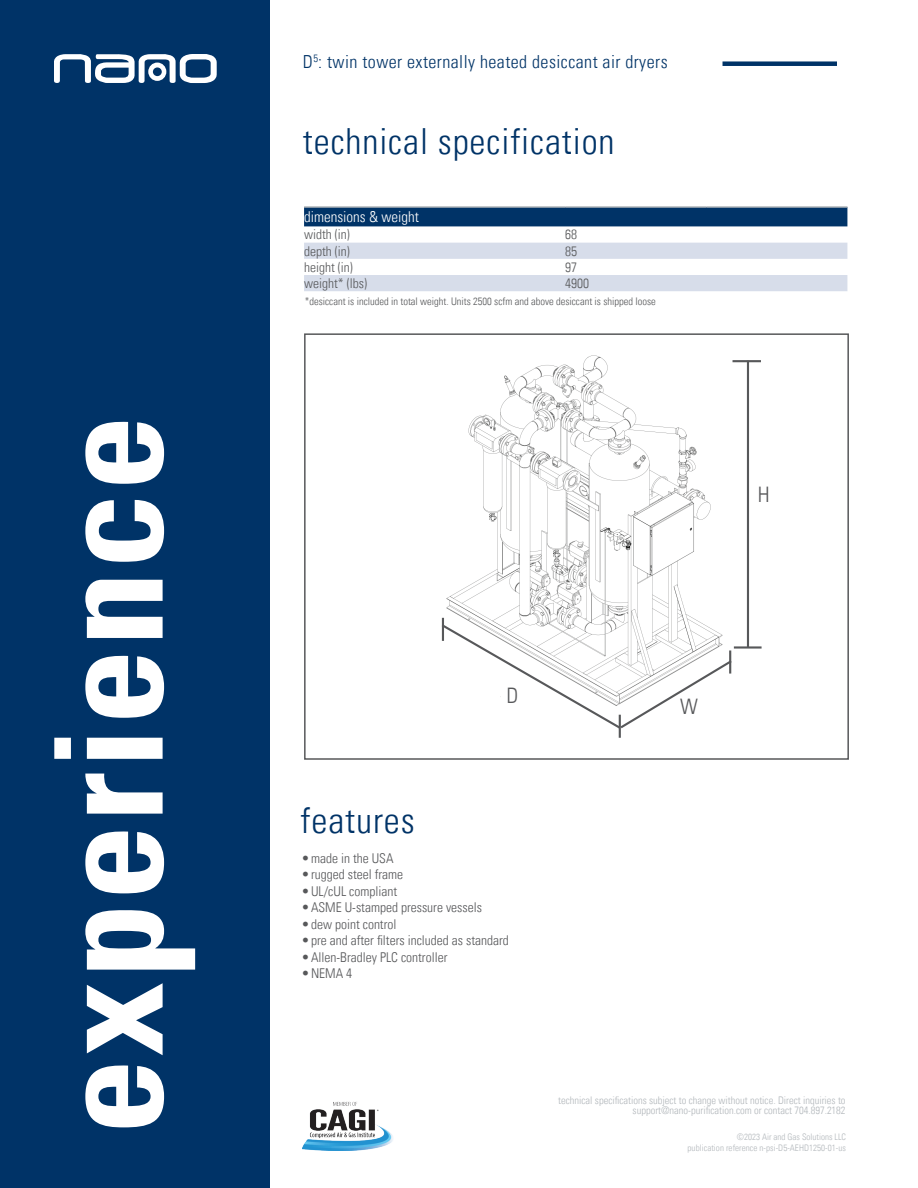
<style>
.page{position:relative;width:918px;height:1188px;background:#fff}
.page>*{position:absolute;margin:0;border:0;box-sizing:border-box;transform-origin:0 0}
.t1{font:700 condensed 150px "Univers LT Std";letter-spacing:.02em;color:#fff}
.t2{font:300 condensed 36px "Univers LT";letter-spacing:.025em;color:#003367}
.t3{font:300 condensed 21.3px "Univers LT";color:#57585a}
.t4{font:300 condensed 18px "Univers LT";letter-spacing:.025em;color:#003367}
.t5{font:300 condensed 15px "Univers LT";color:#fff}
.t6{font:300 condensed 13.5px "Univers LT";color:#57585a}
.t7{font:300 condensed 10.5px/10.5px "Univers LT";color:#b2b7bb;text-align:right}
.t8{font:300 condensed 10.5px "Univers LT";color:#57585a}
.t9{font:300 condensed 9px/10.8px "Univers LT";letter-spacing:.005em;color:#b2b7bb;text-align:right}
</style>
<div class="page">
<div style="left:304px;top:333px;width:545px;height:427px;border:2px solid #57585a"></div>
<div style="left:723px;top:61px;width:114px;height:5px;background:#003367"></div>
<div style="left:0;top:0;width:270px;height:1188px;background:#003367"></div>
<svg style="left:54px;top:54px;width:163px;height:29px"></svg>
<img style="left:302px;top:1101px;width:91px;height:49px">
<div style="left:304px;top:208px;width:543px;height:18px;background:#003367"></div>
<svg style="left:304px;top:243px;width:543px;height:48px"></svg>
<hr style="left:304px;top:206px;width:261px;height:2px;background:#b2b7bb">
<hr style="left:565px;top:206px;width:141px;height:2px;background:#b2b7bb">
<hr style="left:706px;top:206px;width:141px;height:2px;background:#b2b7bb">
<img style="left:441px;top:355px;width:293px;height:267px">
<hr style="left:733px;top:360px;width:28px;height:2px;background:#57585a">
<hr style="left:734px;top:646px;width:28px;height:3px;background:#57585a">
<hr style="left:747px;top:361px;width:2px;height:287px;background:#57585a">
<hr style="left:442px;top:618px;width:2px;height:23px;background:#57585a">
<hr style="left:619px;top:715px;width:2px;height:23px;background:#57585a">
<svg style="left:441px;top:622px;width:293px;height:109px"></svg>
<h1 class="t1" style="left:17px;top:1134px;width:720px;rotate:-90deg">experience</h1>
<h3 class="t4" style="left:303px;top:51px;width:366px">D<sup>5</sup>: twin tower externally heated desiccant air dryers</h3>
<h2 class="t2" style="left:303px;top:119px;width:313px">technical specification</h2>
<p class="t5" style="left:304px;top:208px;width:116px">dimensions &amp; weight</p>
<p class="t6" style="left:304px;top:227px;width:47px">width (in)</p>
<p class="t6" style="left:565px;top:227px;width:13px">68</p>
<p class="t6" style="left:304px;top:243px;width:47px">depth (in)</p>
<p class="t6" style="left:565px;top:243px;width:13px">85</p>
<p class="t6" style="left:304px;top:259px;width:50px">height (in)</p>
<p class="t6" style="left:565px;top:259px;width:13px">97</p>
<p class="t6" style="left:304px;top:275px;width:64px">weight* (lbs)</p>
<p class="t6" style="left:565px;top:275px;width:25px">4900</p>
<p class="t8" style="left:305px;top:295px;width:352px">*desiccant is included in total weight. Units 2500 scfm and above desiccant is shipped loose</p>
<h3 class="t3" style="left:758px;top:482px;width:13px">H</h3>
<h3 class="t3" style="left:507px;top:683px;width:13px">D</h3>
<h2 class="t2" style="left:301px;top:798px;width:116px">features</h2>
<p class="t6" style="left:302px;top:850px;width:93px">•made in the USA</p>
<p class="t6" style="left:302px;top:866px;width:103px">•rugged steel frame</p>
<p class="t6" style="left:302px;top:883px;width:97px">•UL/cUL compliant</p>
<p class="t6" style="left:302px;top:899px;width:182px">•ASME U-stamped pressure vessels</p>
<p class="t6" style="left:302px;top:916px;width:96px">•dew point control</p>
<p class="t6" style="left:302px;top:932px;width:209px">•pre and after filters included as standard</p>
<p class="t6" style="left:302px;top:949px;width:147px">•Allen-Bradley PLC controller</p>
<p class="t6" style="left:302px;top:965px;width:52px">•NEMA 4</p>
<h3 class="t3" style="left:680px;top:693px;width:19px">W</h3>
<p class="t7" style="left:558px;top:1095px;width:289px">technical specifications subject to change without notice. Direct inquiries to support@nano-purification.com or contact 704.897.2182</p>
<p class="t9" style="left:688px;top:1132px;width:160px">©2023 Air and Gas Solutions LLC<br>publication reference n-psi-D5-AEHD1250-01-us</p>
</div>
